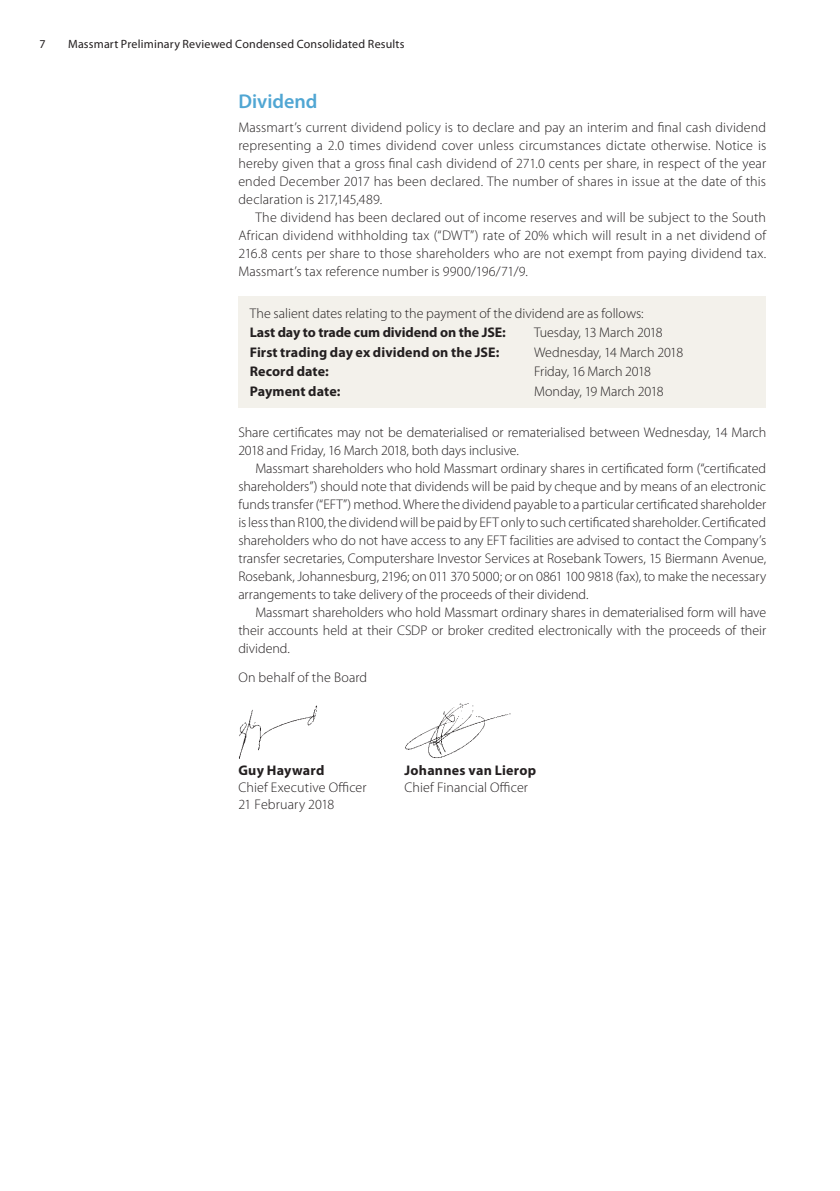
<style>
.page{position:relative;width:840px;height:1191px;background:#fff}
.page>*{position:absolute;margin:0;border:0;box-sizing:border-box;transform-origin:0 0}
.t1{font:600 20px "Myriad Pro";color:#50a6d3}
.t2{font:300 14px/18px "Myriad Pro";color:#231f20;text-align:justify}
.t3{font:700 14px "Myriad Pro";letter-spacing:.01em;color:#231f20}
.t4{font:700 14px "Myriad Pro";letter-spacing:-.01em;color:#231f20}
.t5{font:12px "Myriad Pro";letter-spacing:.015em;color:#231f20}
</style>
<div class="page">
<div style="left:238px;top:296px;width:527px;height:111px;background:#f3f1eb"></div>
<img style="left:239px;top:705px;width:78px;height:53px">
<img style="left:405px;top:703px;width:106px;height:55px">
<p class="t5" style="left:39px;top:38px;width:8px">7</p>
<p class="t5" style="left:68px;top:38px;width:338px">Massmart Preliminary Reviewed Condensed Consolidated Results</p>
<h1 class="t1" style="left:238px;top:90px;width:81px">Dividend</h1>
<p class="t2" style="left:238px;top:118px;width:529px">Massmart’s current dividend policy is to declare and pay an interim and final cash dividend representing a 2.0 times dividend cover unless circumstances dictate otherwise. Notice is hereby given that a gross final cash dividend of 271.0 cents per share, in respect of the year ended December 2017 has been declared. The number of shares in issue at the date of this declaration is 217,145,489.</p>
<p class="t2" style="left:238px;top:208px;width:529px;text-indent:17px">The dividend has been declared out of income reserves and will be subject to the South African dividend withholding tax (“DWT”) rate of 20% which will result in a net dividend of 216.8 cents per share to those shareholders who are not exempt from paying dividend tax.<br>Massmart’s tax reference number is 9900/196/71/9.</p>
<p class="t2" style="left:249px;top:304px;width:395px">The salient dates relating to the payment of the dividend are as follows:</p>
<p class="t4" style="left:249px;top:324px;width:257px">Last day to trade cum dividend on the JSE:</p>
<p class="t2" style="left:533px;top:324px;width:130px">Tuesday, 13 March 2018</p>
<p class="t3" style="left:249px;top:344px;width:251px">First trading day ex dividend on the JSE:</p>
<p class="t2" style="left:533px;top:343px;width:151px">Wednesday, 14 March 2018</p>
<p class="t3" style="left:249px;top:364px;width:81px">Record date:</p>
<p class="t2" style="left:533px;top:363px;width:118px">Friday, 16 March 2018</p>
<p class="t3" style="left:249px;top:383px;width:92px">Payment date:</p>
<p class="t2" style="left:533px;top:382px;width:131px">Monday, 19 March 2018</p>
<p class="t2" style="left:238px;top:423px;width:529px">Share certificates may not be dematerialised or rematerialised between Wednesday, 14 March<br>2018 and Friday, 16 March 2018, both days inclusive.</p>
<p class="t2" style="left:238px;top:459px;width:529px;text-indent:17px">Massmart shareholders who hold Massmart ordinary shares in certificated form (“certificated shareholders”) should note that dividends will be paid by cheque and by means of an electronic funds transfer (“EFT”) method. Where the dividend payable to a particular certificated shareholder is less than R100, the dividend will be paid by EFT only to such certificated shareholder. Certificated shareholders who do not have access to any EFT facilities are advised to contact the Company’s transfer secretaries, Computershare Investor Services at Rosebank Towers, 15 Biermann Avenue, Rosebank, Johannesburg, 2196; on 011 370 5000; or on 0861 100 9818 (fax), to make the necessary arrangements to take delivery of the proceeds of their dividend.</p>
<p class="t2" style="left:238px;top:603px;width:529px;text-indent:17px">Massmart shareholders who hold Massmart ordinary shares in dematerialised form will have their accounts held at their CSDP or broker credited electronically with the proceeds of their dividend.</p>
<p class="t2" style="left:238px;top:669px;width:130px">On behalf of the Board</p>
<p class="t3" style="left:238px;top:762px;width:88px">Guy Hayward</p>
<p class="t3" style="left:404px;top:762px;width:133px">Johannes van Lierop</p>
<p class="t2" style="left:238px;top:778px;width:130px">Chief Executive Officer</p>
<p class="t2" style="left:404px;top:778px;width:125px">Chief Financial Officer</p>
<p class="t2" style="left:238px;top:795px;width:98px">21 February 2018</p>
</div>
